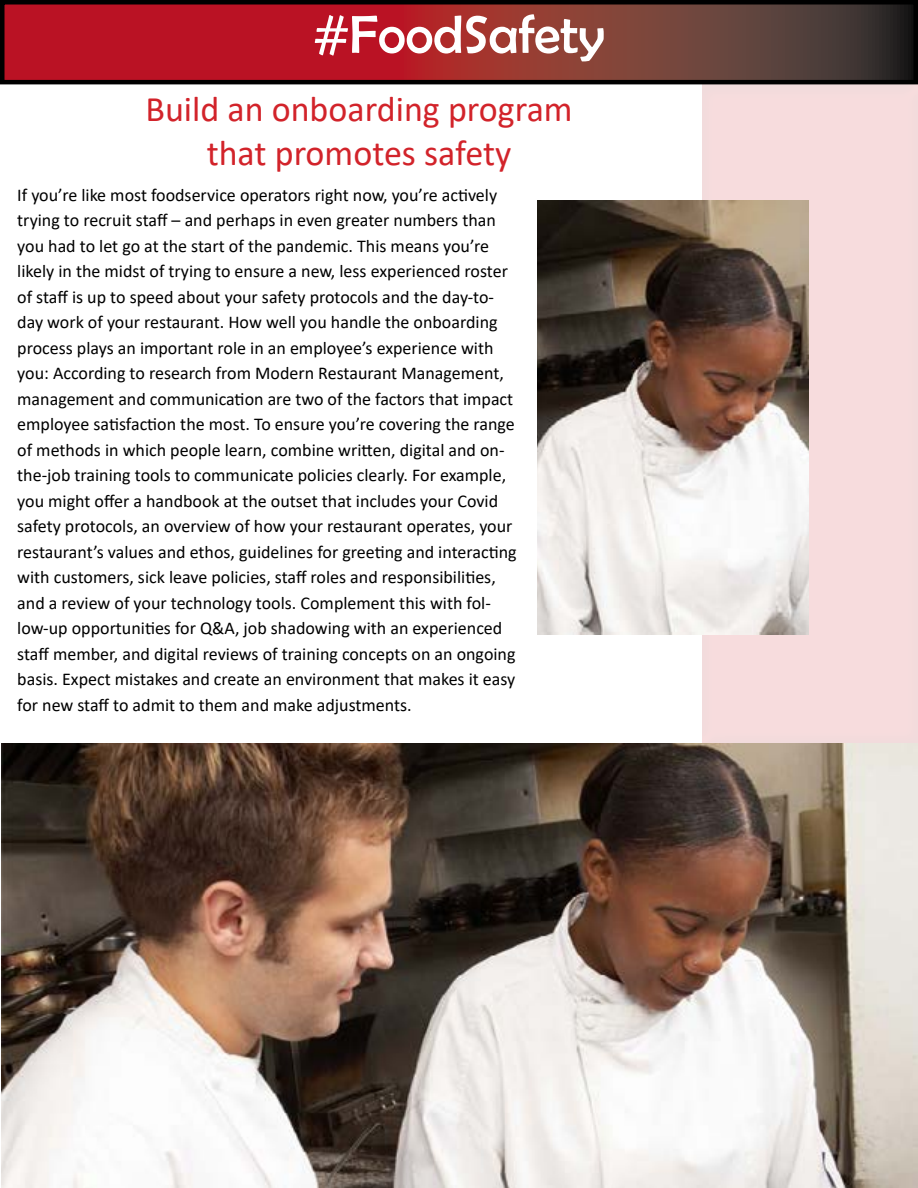
<style>
.page{position:relative;width:918px;height:1188px;background:#fff}
.page>*{position:absolute;margin:0;border:0;box-sizing:border-box;transform-origin:0 0}
.t1{font:54px "Berlin Sans FB";color:#fff}
.t2{font:36px/43.2px "Calibri";color:#d2232a;text-align:center}
.t3{font:18px/25.5px "Calibri";color:#000}
</style>
<div class="page">
<div style="left:688px;top:72px;width:230px;height:675px;background:#f7dcdd"></div>
<svg style="left:5px;top:5px;width:908px;height:74px;background:#94282d"></svg>
<div style="left:0;top:0;width:918px;height:84px;border:4px solid #000"></div>
<img style="left:538px;top:200px;width:271px;height:434px">
<img style="left:2px;top:743px;width:916px;height:445px">
<h1 class="t1" style="left:313px;top:4px;width:293px">#FoodSafety</h1>
<h2 class="t2" style="left:145px;top:87px;width:429px">Build an onboarding program that promotes safety</h2>
<p class="t3" style="left:17px;top:181px;width:501px">If you’re like most foodservice operators right now, you’re actively trying to recruit staff – and perhaps in even greater numbers than you had to let go at the start of the pandemic. This means you’re likely in the midst of trying to ensure a new, less experienced roster of staff is up to speed about your safety protocols and the day-to&shy;day work of your restaurant. How well you handle the onboarding process plays an important role in an employee’s experience with you: According to research from Modern Restaurant Management, management and communication are two of the factors that impact employee satisfaction the most. To ensure you’re covering the range of methods in which people learn, combine written, digital and on&shy;the-job training tools to communicate policies clearly. For example, you might offer a handbook at the outset that includes your Covid safety protocols, an overview of how your restaurant operates, your restaurant’s values and ethos, guidelines for greeting and interacting with customers, sick leave policies, staff roles and responsibilities, and a review of your technology tools. Complement this with fol&shy;low-up opportunities for Q&amp;A, job shadowing with an experienced staff member, and digital reviews of training concepts on an ongoing basis. Expect mistakes and create an environment that makes it easy for new staff to admit to them and make adjustments.</p>
</div>
